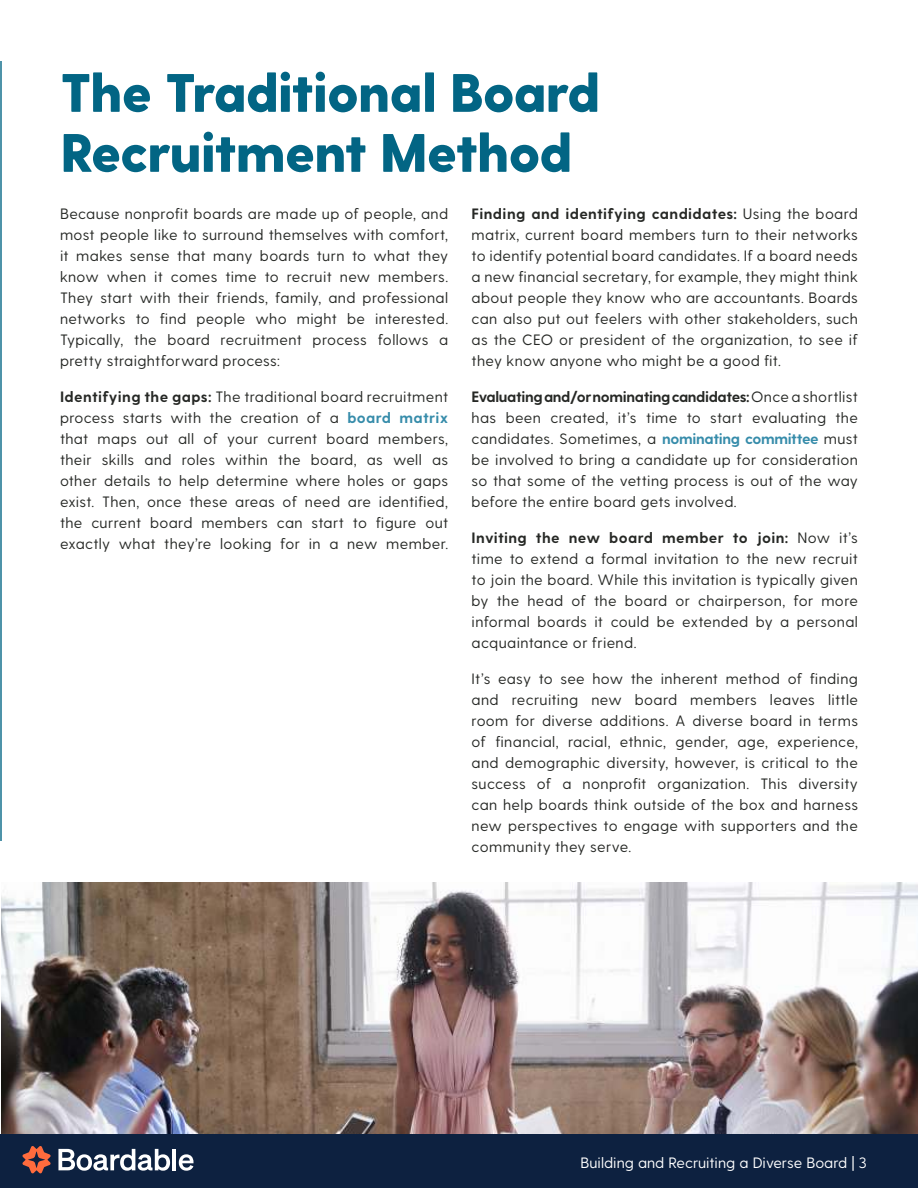
<style>
.page{position:relative;width:918px;height:1188px;background:#fff}
.page>*{position:absolute;margin:0;border:0;box-sizing:border-box;transform-origin:0 0}
.t1{font:800 54px/60px "Greycliff CF";letter-spacing:-.025em;color:#026584}
.t2{font:15px/21px "Greycliff CF";letter-spacing:.02em;color:#262825;text-align:justify}
.t3{font:15px "Greycliff CF";color:#fff}
.s1{font-weight:700}
.s2{font-weight:700;color:#368caa}
</style>
<div class="page">
<div style="left:0;top:1134px;width:918px;height:54px;background:#0d2140"></div>
<svg style="left:58px;top:1149px;width:112px;height:22px"></svg>
<hr style="left:173px;top:1149px;width:3px;height:21px;background:#fff">
<svg style="left:179px;top:1154px;width:15px;height:17px"></svg>
<svg style="left:22px;top:1146px;width:29px;height:28px"></svg>
<hr style="left:0;top:61px;width:1px;height:780px;background:#026584">
<img style="left:1px;top:883px;width:917px;height:251px">
<h1 class="t1" style="left:60px;top:65px;width:542px">The Traditional Board<br>Recruitment Method</h1>
<p class="t2" style="left:60px;top:204px;width:390px">Because nonprofit boards are made up of people, and most people like to surround themselves with comfort, it makes sense that many boards turn to what they know when it comes time to recruit new members.<br>They start with their friends, family, and professional networks to find people who might be interested.<br>Typically, the board recruitment process follows a pretty straightforward process:</p>
<p class="t2" style="left:60px;top:387px;width:390px"><span class="s1">Identifying the gaps:</span> The traditional board recruitment process starts with the creation of a <span class="s2">board matrix </span>that maps out all of your current board members, their skills and roles within the board, as well as other details to help determine where holes or gaps exist. Then, once these areas of need are identified, the current board members can start to figure out exactly what they’re looking for in a new member.</p>
<p class="t2" style="left:472px;top:204px;width:388px"><span class="s1">Finding and identifying candidates:</span> Using the board matrix, current board members turn to their networks to identify potential board candidates. If a board needs a new financial secretary, for example, they might think about people they know who are accountants. Boards can also put out feelers with other stakeholders, such as the CEO or president of the organization, to see if they know anyone who might be a good fit.</p>
<p class="t2" style="left:472px;top:387px;width:388px"><span class="s1">Evaluating and/or nominating candidates:</span> Once a shortlist has been created, it’s time to start evaluating the candidates. Sometimes, a <span class="s2">nominating committee</span> must be involved to bring a candidate up for consideration so that some of the vetting process is out of the way before the entire board gets involved.</p>
<p class="t2" style="left:472px;top:528px;width:388px"><span class="s1">Inviting the new board member to join:</span> Now it’s time to extend a formal invitation to the new recruit to join the board. While this invitation is typically given by the head of the board or chairperson, for more informal boards it could be extended by a personal acquaintance or friend.</p>
<p class="t2" style="left:472px;top:669px;width:388px">It’s easy to see how the inherent method of finding and recruiting new board members leaves little room for diverse additions. A diverse board in terms of financial, racial, ethnic, gender, age, experience, and demographic diversity, however, is critical to the success of a nonprofit organization. This diversity can help boards think outside of the box and harness new perspectives to engage with supporters and the community they serve.</p>
<p class="t3" style="left:581px;top:1156px;width:288px">Building and Recruiting a Diverse Board | 3</p>
</div>
